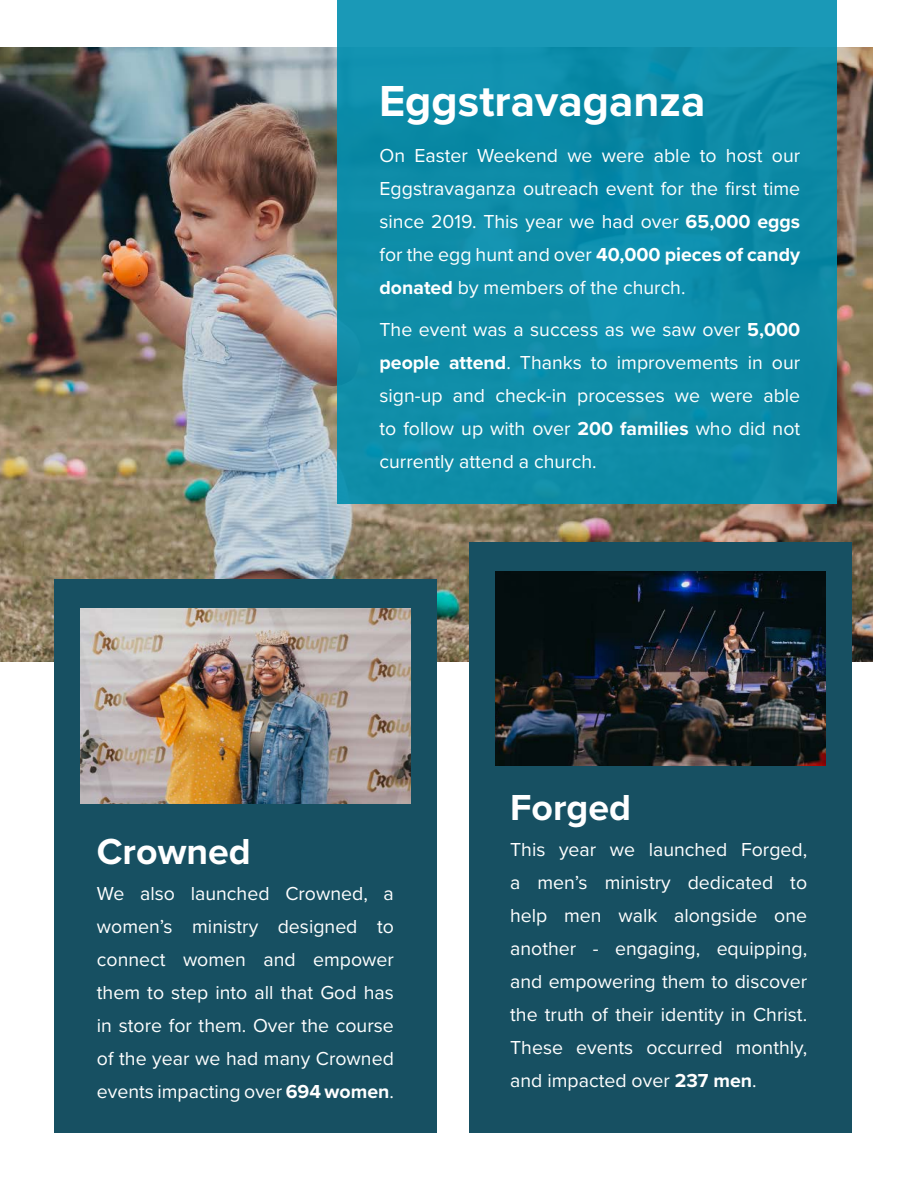
<style>
.page{position:relative;width:918px;height:1188px;background:#fff}
.page>*{position:absolute;margin:0;border:0;box-sizing:border-box;transform-origin:0 0}
.t1{font:700 45px "Proxima Nova";color:#fff}
.t2{font:700 37.5px "Proxima Nova";color:#fff}
.t3{font:19.5px/33px "Proxima Nova";color:#fff;text-align:justify}
.s1{font-weight:700}
</style>
<div class="page">
<img style="left:0;top:48px;width:873px;height:614px">
<div style="left:338px;top:0;width:499px;height:503px;background:linear-gradient(to bottom,#1190ae,#0d8aa5)"></div>
<div style="left:470px;top:542px;width:382px;height:591px;background:#175062"></div>
<img style="left:495px;top:571px;width:330px;height:195px">
<div style="left:54px;top:579px;width:383px;height:554px;background:#175062"></div>
<img style="left:80px;top:609px;width:330px;height:195px">
<h1 class="t1" style="left:379px;top:68px;width:328px">Eggstravaganza</h1>
<p class="t3" style="left:380px;top:138px;width:422px">On Easter Weekend we were able to host our Eggstravaganza outreach event for the first time since 2019. This year we had over <span class="s1">65,000 eggs </span>for the egg hunt and over <span class="s1">40,000 pieces of candy donated</span> by members of the church.</p>
<p class="t3" style="left:380px;top:312px;width:422px">The event was a success as we saw over <span class="s1">5,000 people attend</span>. Thanks to improvements in our sign-up and check-in processes we were able to follow up with over <span class="s1">200 families</span> who did not currently attend a church.</p>
<h2 class="t2" style="left:97px;top:823px;width:156px">Crowned</h2>
<p class="t3" style="left:97px;top:876px;width:299px">We also launched Crowned, a women’s ministry designed to connect women and empower them to step into all that God has in store for them. Over the course of the year we had many Crowned events impacting over <span class="s1">694 women</span>.</p>
<h2 class="t2" style="left:510px;top:780px;width:123px">Forged</h2>
<p class="t3" style="left:510px;top:833px;width:299px">This year we launched Forged, a men’s ministry dedicated to help men walk alongside one another - engaging, equipping, and empowering them to discover the truth of their identity in Christ.<br>These events occurred monthly, and impacted over <span class="s1">237 men</span>.</p>
</div>
